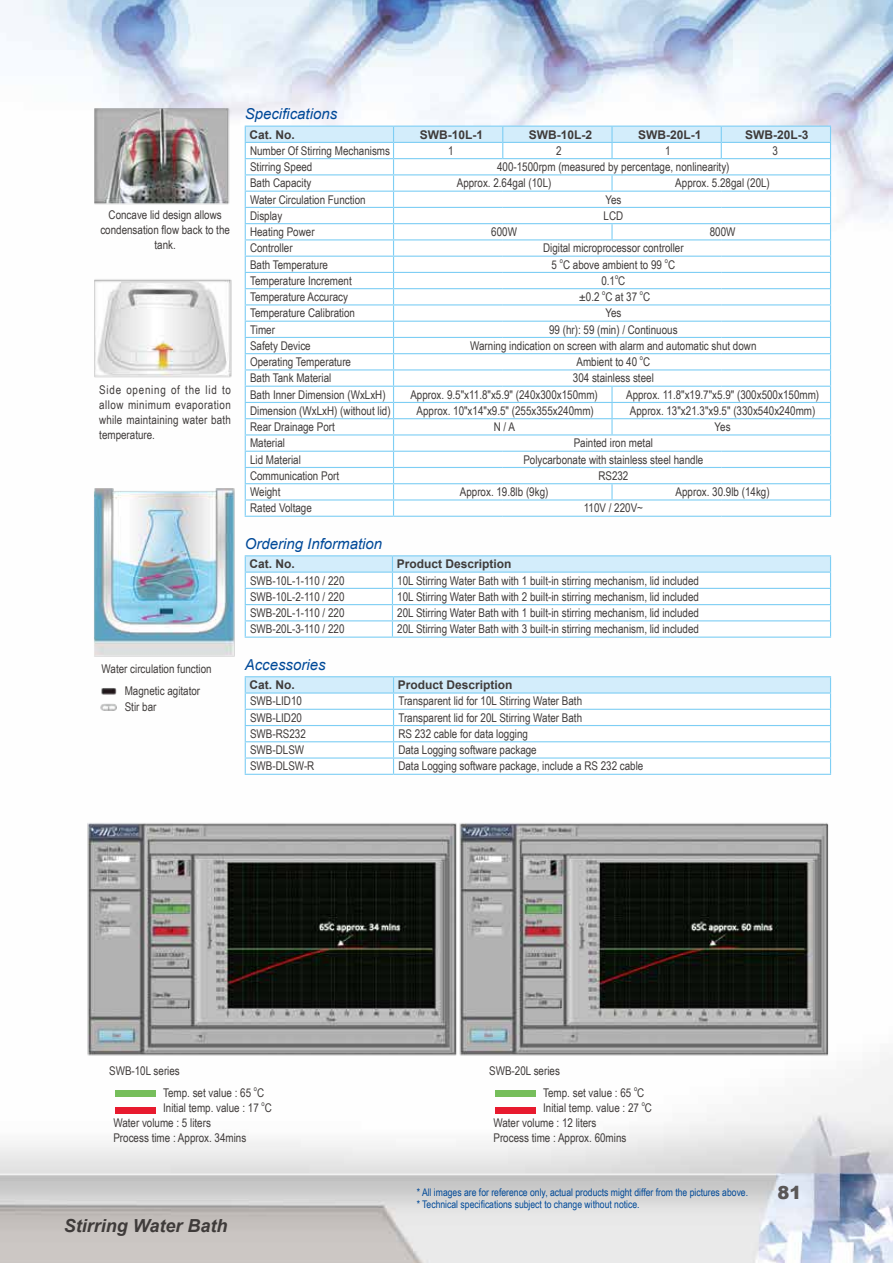
<style>
.page{position:relative;width:893px;height:1263px;background:#fff}
.page>*{position:absolute;margin:0;border:0;box-sizing:border-box;transform-origin:0 0}
.t1{font:italic 700 18px "Arial";color:#3f3b3a}
.t2{font:900 18px "Arial";color:#5a5757}
.t3{font:italic 15px "Arial";color:#004998}
.t4{font:12px/15px "Arial Narrow";color:#3f3b3a}
.t5{font:700 12px "Arial";color:#3f3b3a}
.t6{font:10.5px "Arial Narrow";color:#004998}
.t7{font:7.05px "Arial Narrow";color:#3f3b3a}
</style>
<div class="page">
<img style="left:1px;top:0;width:892px;height:1263px">
<img style="left:0;top:0;width:1px;height:1263px">
<hr style="left:245px;top:516px;width:149px;height:1px;background:#7ecef4">
<hr style="left:394px;top:516px;width:109px;height:1px;background:#7ecef4">
<hr style="left:503px;top:516px;width:109px;height:1px;background:#7ecef4">
<hr style="left:612px;top:516px;width:109px;height:1px;background:#7ecef4">
<hr style="left:721px;top:516px;width:110px;height:1px;background:#7ecef4">
<svg style="left:245px;top:126px;width:586px;height:390px"></svg>
<hr style="left:721px;top:142px;width:110px;height:1px;background:#7ecef4">
<hr style="left:245px;top:636px;width:147px;height:2px;background:#7ecef4">
<hr style="left:392px;top:636px;width:439px;height:2px;background:#7ecef4">
<hr style="left:245px;top:555px;width:147px;height:1px;background:#7ecef4">
<hr style="left:392px;top:555px;width:439px;height:1px;background:#7ecef4">
<svg style="left:245px;top:556px;width:586px;height:81px"></svg>
<hr style="left:392px;top:571px;width:439px;height:2px;background:#7ecef4">
<hr style="left:245px;top:774px;width:149px;height:1px;background:#7ecef4">
<hr style="left:394px;top:774px;width:437px;height:1px;background:#7ecef4">
<hr style="left:245px;top:676px;width:149px;height:1px;background:#7ecef4">
<hr style="left:394px;top:676px;width:437px;height:1px;background:#7ecef4">
<svg style="left:245px;top:677px;width:586px;height:97px"></svg>
<hr style="left:394px;top:692px;width:437px;height:2px;background:#7ecef4">
<div style="left:116px;top:1090px;width:40px;height:7px;background:#76be5b"></div>
<div style="left:116px;top:1107px;width:40px;height:7px;background:#e81a2e"></div>
<div style="left:496px;top:1090px;width:40px;height:7px;background:#76be5b"></div>
<div style="left:496px;top:1107px;width:40px;height:7px;background:#e81a2e"></div>
<p class="t4" style="left:100px;top:207px;width:131px;text-align:center">Concave lid design allows condensation flow back to the tank.</p>
<p class="t4" style="left:99px;top:381px;width:133px;text-align:justify">Side opening of the lid to allow minimum evaporation while maintaining water bath temperature.</p>
<p class="t4" style="left:125px;top:658px;width:89px;line-height:21.5px;text-indent:-23px">Water circulation function<br>Magnetic agitator</p>
<p class="t4" style="left:125px;top:699px;width:33px">Stir bar</p>
<p class="t3" style="left:245px;top:104px;width:94px">Specifications</p>
<p class="t5" style="left:250px;top:126px;width:47px">Cat. No.</p>
<p class="t5" style="left:420px;top:126px;width:65px">SWB-10L-1</p>
<p class="t5" style="left:529px;top:126px;width:65px">SWB-10L-2</p>
<p class="t5" style="left:638px;top:126px;width:65px">SWB-20L-1</p>
<p class="t5" style="left:745px;top:126px;width:65px">SWB-20L-3</p>
<p class="t4" style="left:250px;top:143px;width:141px">Number Of Stirring Mechanisms</p>
<p class="t4" style="left:448px;top:143px;width:7px">1</p>
<p class="t4" style="left:556px;top:143px;width:7px">2</p>
<p class="t4" style="left:665px;top:143px;width:7px">1</p>
<p class="t4" style="left:772px;top:143px;width:7px">3</p>
<p class="t4" style="left:250px;top:159px;width:64px">Stirring Speed</p>
<p class="t4" style="left:497px;top:159px;width:234px">400-1500rpm (measured by percentage, nonlinearity)</p>
<p class="t4" style="left:250px;top:175px;width:63px">Bath Capacity</p>
<p class="t4" style="left:457px;top:175px;width:96px">Approx. 2.64gal (10L)</p>
<p class="t4" style="left:675px;top:175px;width:96px">Approx. 5.28gal (20L)</p>
<p class="t4" style="left:250px;top:191px;width:117px">Water Circulation Function</p>
<p class="t4" style="left:605px;top:191px;width:18px">Yes</p>
<p class="t4" style="left:250px;top:208px;width:34px">Display</p>
<p class="t4" style="left:603px;top:208px;width:21px">LCD</p>
<p class="t4" style="left:250px;top:224px;width:66px">Heating Power</p>
<p class="t4" style="left:491px;top:224px;width:27px">600W</p>
<p class="t4" style="left:710px;top:224px;width:27px">800W</p>
<p class="t4" style="left:250px;top:240px;width:44px">Controller</p>
<p class="t4" style="left:543px;top:240px;width:142px">Digital microprocessor controller</p>
<p class="t4" style="left:250px;top:256px;width:80px">Bath Temperature</p>
<p class="t4" style="left:552px;top:256px;width:7px">5</p>
<p class="t7" style="left:560px;top:255px;width:5px">o</p>
<p class="t4" style="left:563px;top:256px;width:101px">C above ambient to 99</p>
<p class="t7" style="left:665px;top:255px;width:5px">o</p>
<p class="t4" style="left:668px;top:256px;width:9px">C</p>
<p class="t4" style="left:250px;top:273px;width:103px">Temperature Increment</p>
<p class="t4" style="left:601px;top:273px;width:25px">0.1 C</p>
<p class="t7" style="left:615px;top:271px;width:5px">o</p>
<p class="t4" style="left:250px;top:289px;width:99px">Temperature Accuracy</p>
<p class="t4" style="left:579px;top:289px;width:22px">±0.2</p>
<p class="t7" style="left:602px;top:288px;width:5px">o</p>
<p class="t4" style="left:605px;top:289px;width:33px">C at 37</p>
<p class="t7" style="left:640px;top:288px;width:5px">o</p>
<p class="t4" style="left:643px;top:289px;width:9px">C</p>
<p class="t4" style="left:250px;top:305px;width:107px">Temperature Calibration</p>
<p class="t4" style="left:605px;top:305px;width:18px">Yes</p>
<p class="t4" style="left:250px;top:321px;width:26px">Timer</p>
<p class="t4" style="left:549px;top:321px;width:130px">99 (hr): 59 (min) / Continuous</p>
<p class="t4" style="left:250px;top:338px;width:62px">Safety Device</p>
<p class="t4" style="left:470px;top:338px;width:288px">Warning indication on screen with alarm and automatic shut down</p>
<p class="t4" style="left:250px;top:354px;width:103px">Operating Temperature</p>
<p class="t4" style="left:576px;top:354px;width:62px">Ambient to 40</p>
<p class="t7" style="left:640px;top:353px;width:5px">o</p>
<p class="t4" style="left:643px;top:354px;width:9px">C</p>
<p class="t4" style="left:250px;top:370px;width:83px">Bath Tank Material</p>
<p class="t4" style="left:573px;top:370px;width:82px">304 stainless steel</p>
<p class="t4" style="left:250px;top:386px;width:137px">Bath Inner Dimension (WxLxH)</p>
<p class="t4" style="left:410px;top:386px;width:189px">Approx. 9.5"x11.8"x5.9" (240x300x150mm)</p>
<p class="t4" style="left:626px;top:386px;width:194px">Approx. 11.8"x19.7"x5.9" (300x500x150mm)</p>
<p class="t4" style="left:250px;top:403px;width:142px">Dimension (WxLxH) (without lid)</p>
<p class="t4" style="left:417px;top:403px;width:179px">Approx. 10"x14"x9.5" (255x355x240mm)</p>
<p class="t4" style="left:630px;top:403px;width:187px">Approx. 13"x21.3"x9.5" (330x540x240mm)</p>
<p class="t4" style="left:250px;top:419px;width:86px">Rear Drainage Port</p>
<p class="t4" style="left:494px;top:419px;width:23px">N / A</p>
<p class="t4" style="left:715px;top:419px;width:18px">Yes</p>
<p class="t4" style="left:250px;top:435px;width:36px">Material</p>
<p class="t4" style="left:574px;top:435px;width:81px">Painted iron metal</p>
<p class="t4" style="left:250px;top:451px;width:52px">Lid Material</p>
<p class="t4" style="left:523px;top:451px;width:181px">Polycarbonate with stainless steel handle</p>
<p class="t4" style="left:250px;top:468px;width:91px">Communication Port</p>
<p class="t4" style="left:598px;top:468px;width:32px">RS232</p>
<p class="t4" style="left:250px;top:484px;width:32px">Weight</p>
<p class="t4" style="left:460px;top:484px;width:90px">Approx. 19.8lb (9kg)</p>
<p class="t4" style="left:676px;top:484px;width:96px">Approx. 30.9lb (14kg)</p>
<p class="t4" style="left:250px;top:500px;width:63px">Rated Voltage</p>
<p class="t4" style="left:584px;top:500px;width:61px">110V / 220V~</p>
<p class="t3" style="left:245px;top:534px;width:139px">Ordering Information</p>
<p class="t5" style="left:250px;top:556px;width:47px">Cat. No.</p>
<p class="t5" style="left:397px;top:556px;width:116px">Product Description</p>
<p class="t4" style="left:250px;top:572px;width:96px">SWB-10L-1-110 / 220</p>
<p class="t4" style="left:397px;top:572px;width:303px">10L Stirring Water Bath with 1 built-in stirring mechanism, lid included</p>
<p class="t4" style="left:250px;top:589px;width:96px">SWB-10L-2-110 / 220</p>
<p class="t4" style="left:397px;top:589px;width:303px">10L Stirring Water Bath with 2 built-in stirring mechanism, lid included</p>
<p class="t4" style="left:250px;top:605px;width:96px">SWB-20L-1-110 / 220</p>
<p class="t4" style="left:397px;top:605px;width:303px">20L Stirring Water Bath with 1 built-in stirring mechanism, lid included</p>
<p class="t4" style="left:250px;top:621px;width:96px">SWB-20L-3-110 / 220</p>
<p class="t4" style="left:397px;top:621px;width:303px">20L Stirring Water Bath with 3 built-in stirring mechanism, lid included</p>
<p class="t3" style="left:245px;top:655px;width:82px">Accessories</p>
<p class="t5" style="left:250px;top:676px;width:47px">Cat. No.</p>
<p class="t5" style="left:398px;top:676px;width:116px">Product Description</p>
<p class="t4" style="left:250px;top:693px;width:53px">SWB-LID10</p>
<p class="t4" style="left:398px;top:693px;width:185px">Transparent lid for 10L Stirring Water Bath</p>
<p class="t4" style="left:250px;top:709px;width:53px">SWB-LID20</p>
<p class="t4" style="left:398px;top:709px;width:185px">Transparent lid for 20L Stirring Water Bath</p>
<p class="t4" style="left:250px;top:726px;width:57px">SWB-RS232</p>
<p class="t4" style="left:398px;top:726px;width:131px">RS 232 cable for data logging</p>
<p class="t4" style="left:250px;top:742px;width:56px">SWB-DLSW</p>
<p class="t4" style="left:398px;top:742px;width:140px">Data Logging software package</p>
<p class="t4" style="left:250px;top:758px;width:66px">SWB-DLSW-R</p>
<p class="t4" style="left:398px;top:758px;width:247px">Data Logging software package, include a RS 232 cable</p>
<p class="t4" style="left:109px;top:1062px;width:72px">SWB-10L series</p>
<p class="t4" style="left:489px;top:1062px;width:72px">SWB-20L series</p>
<p class="t4" style="left:163px;top:1085px;width:90px">Temp. set value : 65</p>
<p class="t7" style="left:254px;top:1083px;width:5px">o</p>
<p class="t4" style="left:163px;top:1085px;width:103px;text-indent:94px">C<br>Initial temp. value : 17</p>
<p class="t7" style="left:262px;top:1098px;width:5px">o</p>
<p class="t4" style="left:265px;top:1100px;width:9px">C</p>
<p class="t4" style="left:543px;top:1085px;width:90px">Temp. set value : 65</p>
<p class="t7" style="left:634px;top:1083px;width:5px">o</p>
<p class="t4" style="left:543px;top:1085px;width:103px;text-indent:94px">C<br>Initial temp. value : 27</p>
<p class="t7" style="left:642px;top:1098px;width:5px">o</p>
<p class="t4" style="left:645px;top:1100px;width:9px">C</p>
<p class="t4" style="left:113px;top:1115px;width:134px">Water volume : 5 liters<br>Process time : Approx. 34mins</p>
<p class="t4" style="left:493px;top:1115px;width:134px">Water volume : 12 liters<br>Process time : Approx. 60mins</p>
<p class="t6" style="left:417px;top:1185px;width:333px">* All images are for reference only, actual products might differ from the pictures above.</p>
<h1 class="t2" style="left:777px;top:1180px;width:26px">81</h1>
<p class="t6" style="left:417px;top:1197px;width:224px">* Technical specifications subject to change without notice.</p>
<h1 class="t1" style="left:64px;top:1213px;width:165px">Stirring Water Bath</h1>
</div>
